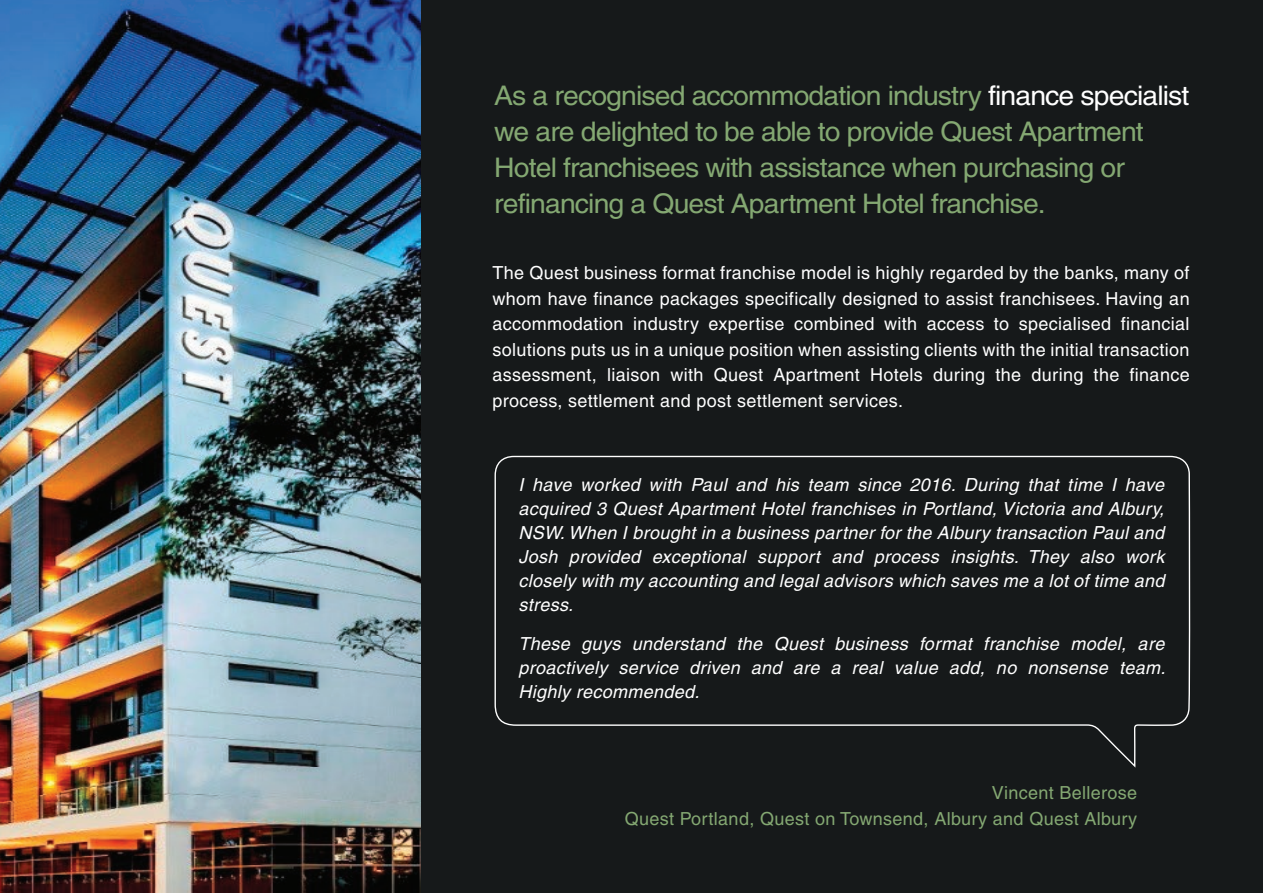
<style>
.page{position:relative;width:1263px;height:893px;background:#16191a}
.page>*{position:absolute;margin:0;border:0;box-sizing:border-box;transform-origin:0 0}
.t1{font:27px/36px "Helvetica";letter-spacing:-.03em;color:#84a872;scale:1.05 1}
.t2{font:italic 18px/24px "Helvetica";letter-spacing:.02em;color:#fff;text-align:justify}
.t3{font:18px/25.5px "Helvetica";letter-spacing:.02em;color:#fff;text-align:justify}
.t4{font:18px/25.5px "Helvetica";letter-spacing:.02em;color:#84a872;text-align:right}
.s1{color:#fff}
</style>
<div class="page">
<svg style="left:494px;top:455px;width:697px;height:313px"></svg>
<img style="left:0;top:0;width:420px;height:893px">
<h1 class="t1" style="left:494px;top:77px;width:664px">As a recognised accommodation industry <span class="s1">finance specialist </span>we are delighted to be able to provide Quest Apartment Hotel franchisees with assistance when purchasing or refinancing a Quest Apartment Hotel franchise.</h1>
<p class="t3" style="left:492px;top:260px;width:699px">The Quest business format franchise model is highly regarded by the banks, many of whom have finance packages specifically designed to assist franchisees. Having an accommodation industry expertise combined with access to specialised financial solutions puts us in a unique position when assisting clients with the initial transaction assessment, liaison with Quest Apartment Hotels during the during the finance process, settlement and post settlement services.</p>
<p class="t2" style="left:518px;top:472px;width:647px">I have worked with Paul and his team since 2016. During that time I have acquired 3 Quest Apartment Hotel franchises in Portland, Victoria and Albury, NSW. When I brought in a business partner for the Albury transaction Paul and Josh provided exceptional support and process insights. They also work closely with my accounting and legal advisors which saves me a lot of time and stress.</p>
<p class="t2" style="left:518px;top:631px;width:648px">These guys understand the Quest business format franchise model, are proactively service driven and are a real value add, no nonsense team.<br>Highly recommended.</p>
<p class="t4" style="left:625px;top:780px;width:514px">Vincent Bellerose<br>Quest Portland, Quest on Townsend, Albury and Quest Albury</p>
</div>
